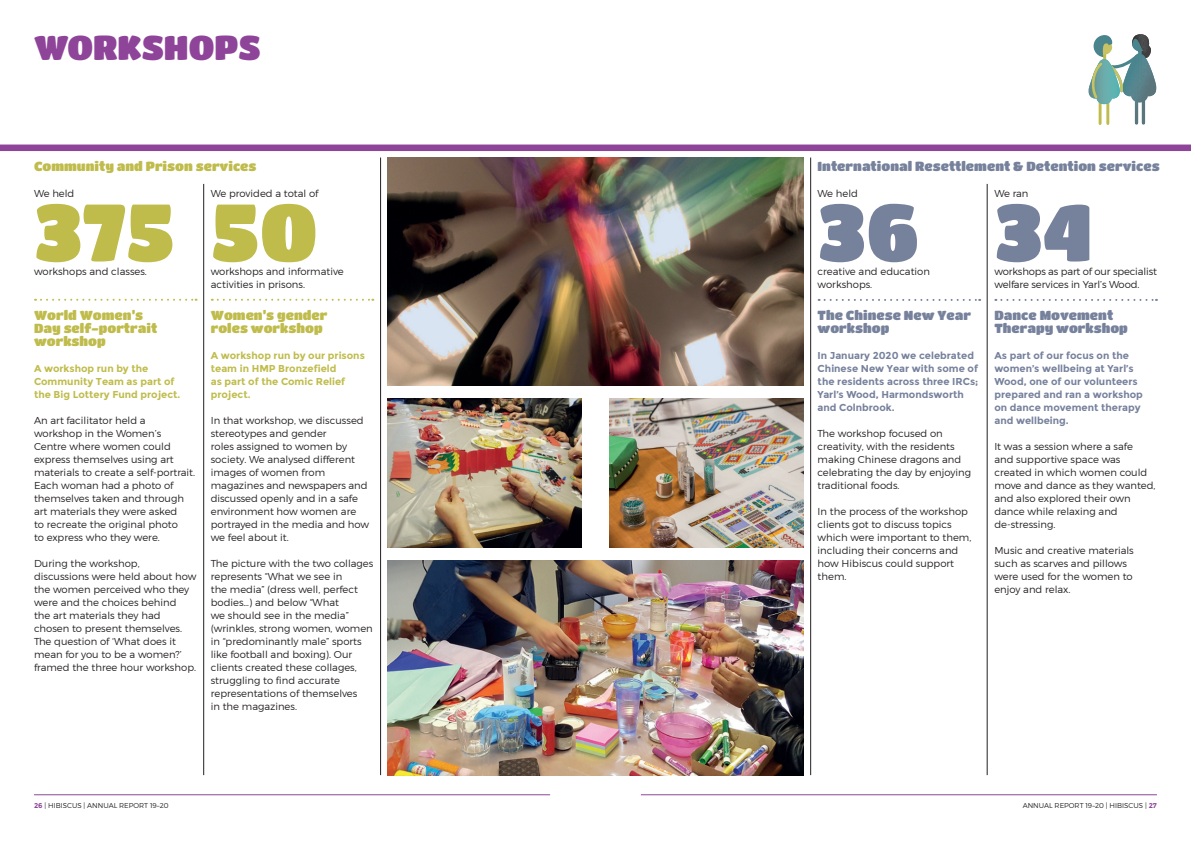
<style>
.page{position:relative;width:1191px;height:842px;background:#fff}
.page>*{position:absolute;margin:0;border:0;box-sizing:border-box;transform-origin:0 0}
.Body{font:80px "Titan One";color:#bfbc4b}
.Body-2{font:80px "Titan One";color:#76819c}
.t1{font:34px "Titan One";color:#8e4599}
.Body-3{font:13px/13px "Titan One";color:#76819c}
.Body-4{font:13px/13px "Titan One";color:#bfbc4b}
.Body-5{font:300 10px/13px "Montserrat";color:#231f20}
.Body-6{font:700 10px/13px "Montserrat";color:#76819c}
.Body-7{font:700 10px/13px "Montserrat";color:#bfbc4b}
.t2{font:300 7px "Montserrat";color:#231f20}
.s1{font-weight:700;color:#8e4599}
</style>
<div class="page">
<hr style="left:34px;top:795px;width:516px;height:1px;background:#8e4599">
<hr style="left:641px;top:795px;width:516px;height:1px;background:#8e4599">
<img style="left:387px;top:158px;width:416px;height:227px">
<div style="left:0;top:145px;width:1191px;height:6px;background:#8e4599"></div>
<svg style="left:35px;top:299px;width:162px;height:2px"></svg>
<svg style="left:212px;top:299px;width:161px;height:2px"></svg>
<svg style="left:818px;top:299px;width:162px;height:2px"></svg>
<svg style="left:995px;top:299px;width:162px;height:2px"></svg>
<img style="left:387px;top:398px;width:194px;height:150px">
<svg style="left:1088px;top:34px;width:68px;height:90px"></svg>
<hr style="left:203px;top:184px;width:1px;height:591px;background:#231f20">
<hr style="left:987px;top:184px;width:1px;height:591px;background:#231f20">
<hr style="left:810px;top:158px;width:1px;height:617px;background:#231f20">
<hr style="left:380px;top:158px;width:1px;height:617px;background:#231f20">
<img style="left:387px;top:561px;width:416px;height:214px">
<img style="left:609px;top:398px;width:194px;height:150px">
<p class="t1" style="left:34px;top:27px;width:228px">WORKSHOPS</p>
<p class="Body-4" style="left:34px;top:159px;width:224px">Community and Prison services</p>
<p class="Body-3" style="left:817px;top:159px;width:343px">International Resettlement &amp; Detention services</p>
<p class="Body-5" style="left:211px;top:186px;width:109px">We provided a total of</p>
<p class="Body-5" style="left:34px;top:186px;width:42px">We held</p>
<p class="Body" style="left:34px;top:184px;width:285px">375 50</p>
<p class="Body-5" style="left:34px;top:264px;width:114px">workshops and classes.</p>
<p class="Body-4" style="left:34px;top:308px;width:125px">World Women’s<br>Day self-portrait workshop</p>
<p class="Body-7" style="left:34px;top:362px;width:148px">A workshop run by the<br>Community Team as part of the Big Lottery Fund project.</p>
<p class="Body-5" style="left:34px;top:414px;width:163px">An art facilitator held a workshop in the Women’s<br>Centre where women could express themselves using art materials to create a self-portrait.<br>Each woman had a photo of themselves taken and through art materials they were asked<br>to recreate the original photo<br>to express who they were.</p>
<p class="Body-5" style="left:34px;top:557px;width:164px">During the workshop, discussions were held about how the women perceived who they were and the choices behind<br>the art materials they had chosen to present themselves.<br>The question of ‘What does it mean for you to be a women?’ framed the three hour workshop.</p>
<p class="Body-5" style="left:211px;top:264px;width:134px">workshops and informative activities in prisons.</p>
<p class="Body-4" style="left:211px;top:308px;width:118px">Women’s gender roles workshop</p>
<p class="Body-7" style="left:211px;top:349px;width:156px">A workshop run by our prisons team in HMP Bronzefield<br>as part of the Comic Relief project.</p>
<p class="Body-5" style="left:211px;top:414px;width:160px">In that workshop, we discussed stereotypes and gender<br>roles assigned to women by society. We analysed different images of women from magazines and newspapers and discussed openly and in a safe environment how women are portrayed in the media and how we feel about it.</p>
<p class="Body-5" style="left:211px;top:557px;width:164px">The picture with the two collages represents “What we see in<br>the media” (dress well, perfect bodies…) and below “What<br>we should see in the media” (wrinkles, strong women, women in “predominantly male” sports like football and boxing). Our clients created these collages, struggling to find accurate representations of themselves<br>in the magazines.</p>
<p class="Body-5" style="left:817px;top:186px;width:42px">We held</p>
<p class="Body-2" style="left:817px;top:184px;width:103px">36</p>
<p class="Body-5" style="left:817px;top:264px;width:114px">creative and education workshops.</p>
<p class="Body-3" style="left:817px;top:308px;width:155px">The Chinese New Year workshop</p>
<p class="Body-6" style="left:817px;top:349px;width:162px">In January 2020 we celebrated<br>Chinese New Year with some of the residents across three IRCs;<br>Yarl’s Wood, Harmondsworth and Colnbrook.</p>
<p class="Body-5" style="left:817px;top:427px;width:155px">The workshop focused on creativity, with the residents making Chinese dragons and celebrating the day by enjoying traditional foods.</p>
<p class="Body-5" style="left:817px;top:505px;width:155px">In the process of the workshop clients got to discuss topics which were important to them, including their concerns and how Hibiscus could support them.</p>
<p class="Body-5" style="left:994px;top:186px;width:36px">We ran</p>
<p class="Body-2" style="left:994px;top:184px;width:100px">34</p>
<p class="Body-5" style="left:994px;top:277px;width:146px">welfare services in Yarl’s Wood.</p>
<p class="Body-3" style="left:994px;top:308px;width:135px">Dance Movement<br>Therapy workshop</p>
<p class="Body-6" style="left:994px;top:349px;width:150px">As part of our focus on the women’s wellbeing at Yarl’s<br>Wood, one of our volunteers prepared and ran a workshop on dance movement therapy and wellbeing.</p>
<p class="Body-5" style="left:994px;top:440px;width:163px">It was a session where a safe<br>and supportive space was created in which women could move and dance as they wanted, and also explored their own dance while relaxing and de-stressing.</p>
<p class="Body-5" style="left:994px;top:544px;width:141px">Music and creative materials such as scarves and pillows were used for the women to enjoy and relax.</p>
<p class="Body-5" style="left:994px;top:264px;width:164px">workshops as part of our specialist</p>
<p class="t2" style="left:34px;top:801px;width:136px"><span class="s1">26</span> | HIBISCUS | ANNUAL REPORT 19–20</p>
<p class="t2" style="left:1022px;top:801px;width:136px">ANNUAL REPORT 19–20 | HIBISCUS | <span class="s1">27</span></p>
</div>
